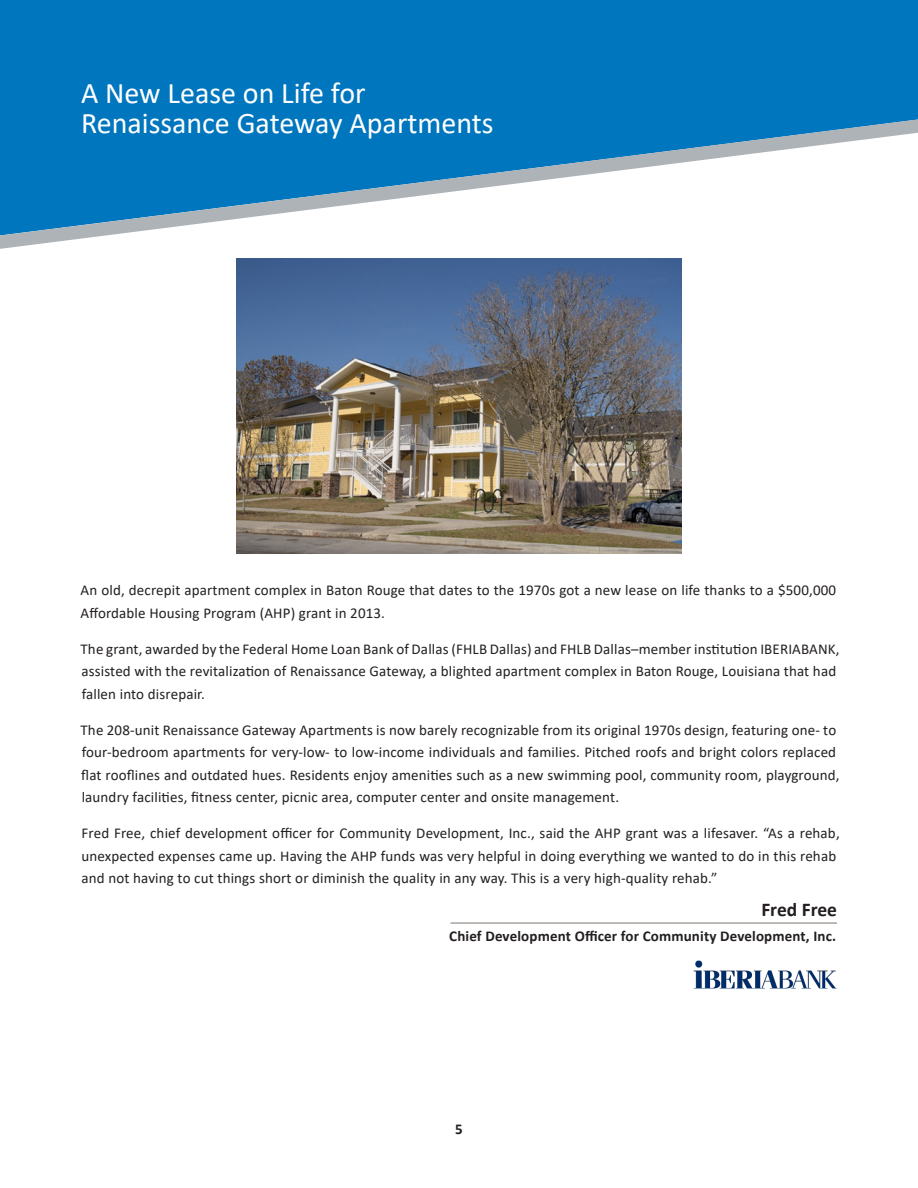
<style>
.page{position:relative;width:918px;height:1188px;background:#fff}
.page>*{position:absolute;margin:0;border:0;box-sizing:border-box;transform-origin:0 0}
.t1{font:30px "Calibri";color:#fff}
.t2{font:700 19.5px "Calibri";color:#231f20}
.t3{font:15px/22.5px "Calibri";letter-spacing:.01em;color:#231f20}
.t4{font:700 15px "Calibri";letter-spacing:.01em;color:#231f20}
</style>
<div class="page">
<div style="left:0;top:0;width:918px;height:119px;background:#0076be"></div>
<svg style="left:0;top:119px;width:918px;height:130px"></svg>
<hr style="left:451px;top:922px;width:386px;height:2px;background:#a7a3a0">
<img style="left:237px;top:258px;width:444px;height:295px">
<img style="left:693px;top:960px;width:144px;height:29px">
<p class="t1" style="left:81px;top:73px;width:286px">A New Lease on Life for</p>
<p class="t1" style="left:81px;top:103px;width:414px">Renaissance Gateway Apartments</p>
<p class="t3" style="left:81px;top:579px;width:757px">An old, decrepit apartment complex in Baton Rouge that dates to the 1970s got a new lease on life thanks to a $500,000<br>Affordable Housing Program (AHP) grant in 2013.</p>
<p class="t3" style="left:81px;top:637px;width:761px">The grant, awarded by the Federal Home Loan Bank of Dallas (FHLB Dallas) and FHLB Dallas–member institution IBERIABANK, assisted with the revitalization of Renaissance Gateway, a blighted apartment complex in Baton Rouge, Louisiana that had fallen into disrepair.</p>
<p class="t3" style="left:81px;top:718px;width:761px">The 208-unit Renaissance Gateway Apartments is now barely recognizable from its original 1970s design, featuring one- to four-bedroom apartments for very-low- to low-income individuals and families. Pitched roofs and bright colors replaced flat rooflines and outdated hues. Residents enjoy amenities such as a new swimming pool, community room, playground, laundry facilities, fitness center, picnic area, computer center and onsite management.</p>
<p class="t3" style="left:82px;top:822px;width:760px">Fred Free, chief development officer for Community Development, Inc., said the AHP grant was a lifesaver. “As a rehab, unexpected expenses came up. Having the AHP funds was very helpful in doing everything we wanted to do in this rehab and not having to cut things short or diminish the quality in any way. This is a very high-quality rehab.”</p>
<p class="t2" style="left:761px;top:896px;width:77px">Fred Free</p>
<p class="t4" style="left:449px;top:925px;width:389px">Chief Development Officer for Community Development, Inc.</p>
<p class="t4" style="left:455px;top:1118px;width:9px">5</p>
</div>
